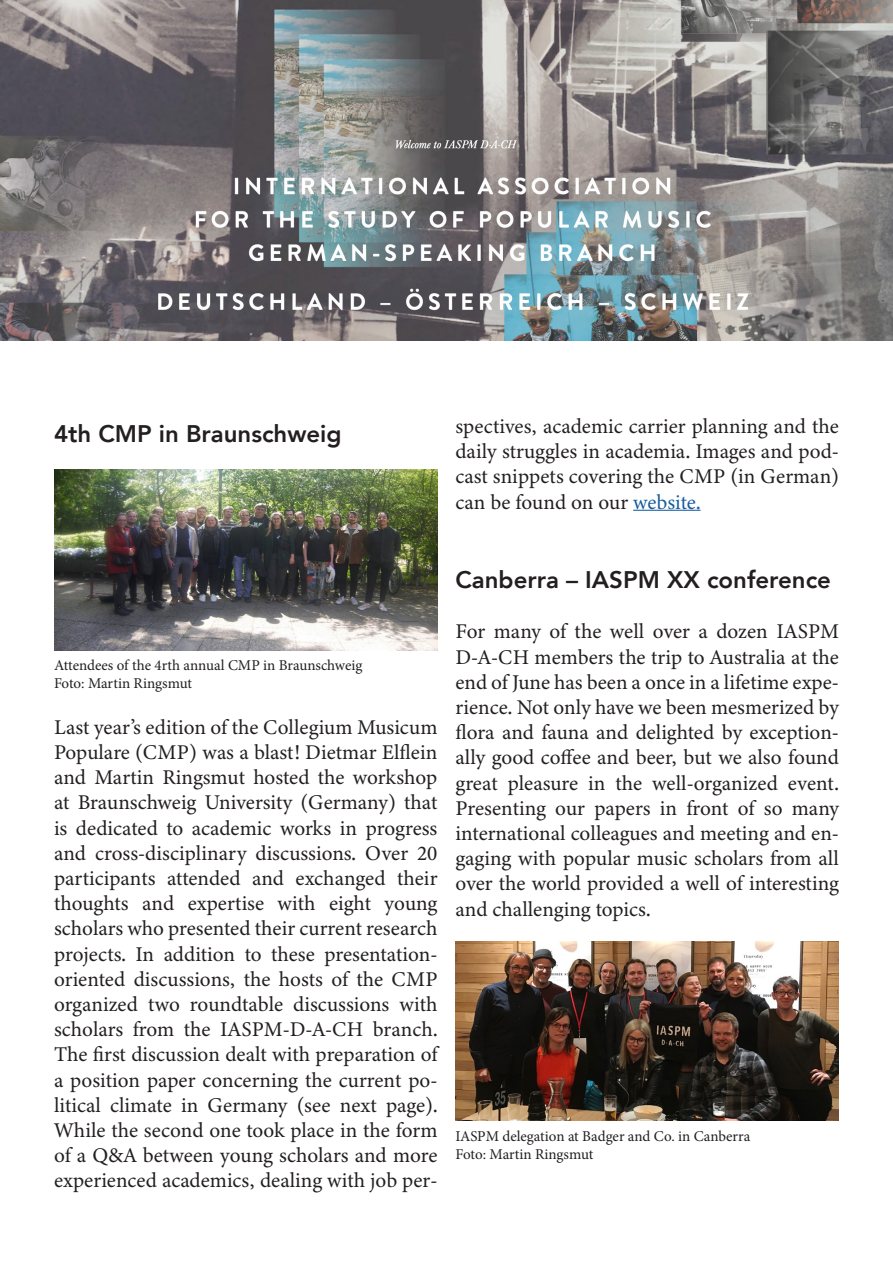
<style>
.page{position:relative;width:893px;height:1263px;background:#fff}
.page>*{position:absolute;margin:0;border:0;box-sizing:border-box;transform-origin:0 0}
.t1{font:800 24px "Avenir";color:#231f20}
.t2{font:21px/25.2px "Minion Variable Concept";color:#231f20;text-align:justify}
.t3{font:15px "Minion Pro";color:#231f20}
.s1{color:#175d9e}
</style>
<div class="page">
<img style="left:0;top:0;width:893px;height:340px">
<hr style="left:633px;top:510px;width:68px;height:1px;background:#175d9e">
<img style="left:54px;top:470px;width:383px;height:181px">
<img style="left:455px;top:941px;width:384px;height:180px">
<p class="t1" style="left:54px;top:415px;width:289px">4th CMP in Braunschweig</p>
<p class="t2" style="left:455px;top:414px;width:385px">spectives, academic carrier planning and the daily struggles in academia. Images and pod&shy;cast snippets covering the CMP (in German) can be found on our <span class="s1">website.</span></p>
<p class="t3" style="left:54px;top:655px;width:310px">Attendees of the 4rth annual CMP in Braunschweig</p>
<p class="t3" style="left:54px;top:673px;width:140px">Foto: Martin Ringsmut</p>
<p class="t2" style="left:54px;top:714px;width:385px">Last year’s edition of the Collegium Musicum Populare (CMP) was a blast! Dietmar Elflein and Martin Ringsmut hosted the workshop at Braunschweig University (Germany) that is dedicated to academic works in progress and cross-disciplinary discussions. Over 20 participants attended and exchanged their thoughts and expertise with eight young scholars who presented their current research projects. In addition to these presentation&shy;oriented discussions, the hosts of the CMP organized two roundtable discussions with scholars from the IASPM-D-A-CH branch.<br>The first discussion dealt with preparation of a position paper concerning the current po&shy;litical climate in Germany (see next page).<br>While the second one took place in the form of a Q&amp;A between young scholars and more experienced academics, dealing with job per-</p>
<p class="t1" style="left:455px;top:561px;width:377px">Canberra – IASPM XX conference</p>
<p class="t2" style="left:455px;top:619px;width:385px">For many of the well over a dozen IASPM D-A-CH members the trip to Australia at the end of June has been a once in a lifetime expe&shy;rience. Not only have we been mesmerized by flora and fauna and delighted by exception&shy;ally good coffee and beer, but we also found great pleasure in the well-organized event.<br>Presenting our papers in front of so many international colleagues and meeting and en&shy;gaging with popular music scholars from all over the world provided a well of interesting and challenging topics.</p>
<p class="t3" style="left:455px;top:1126px;width:296px">IASPM delegation at Badger and Co. in Canberra</p>
<p class="t3" style="left:455px;top:1144px;width:140px">Foto: Martin Ringsmut</p>
</div>
